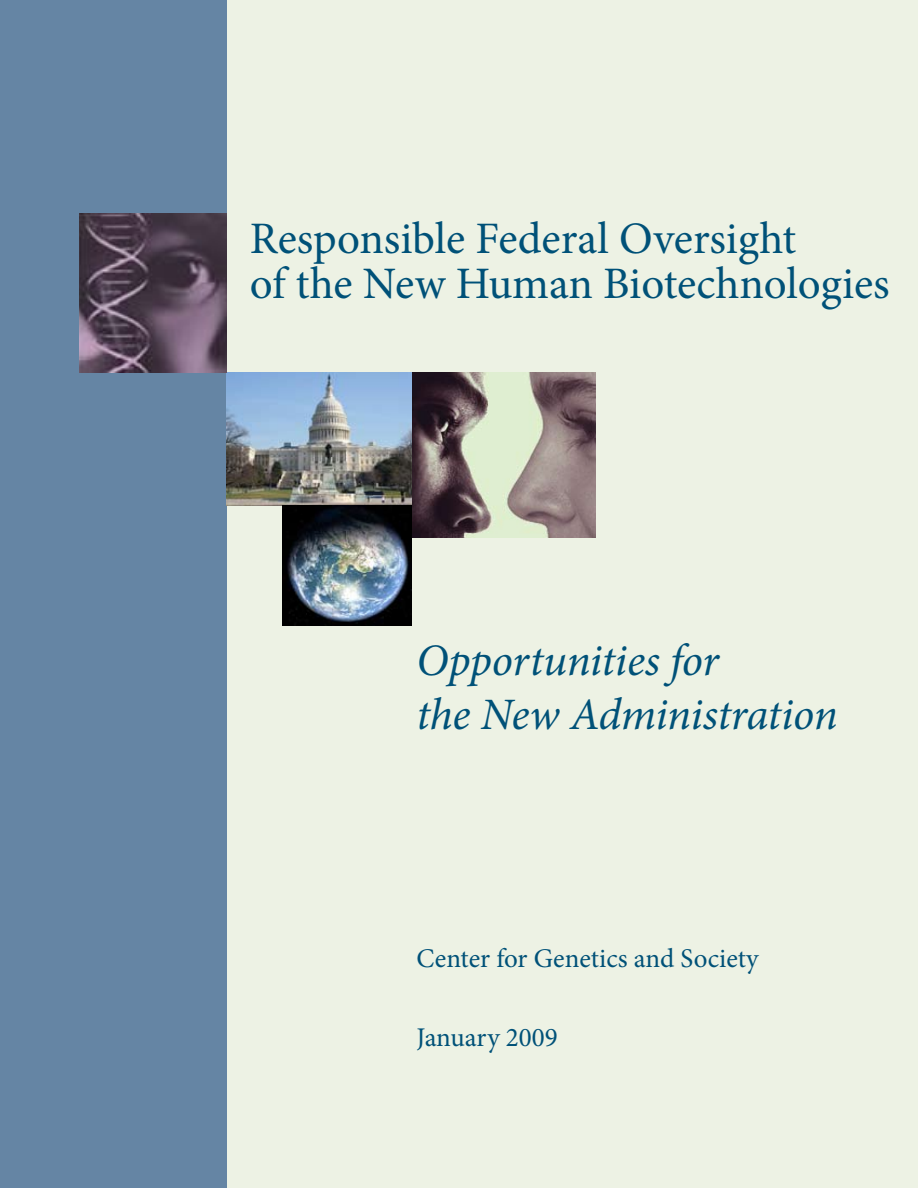
<style>
.page{position:relative;width:918px;height:1188px;background:#fff}
.page>*{position:absolute;margin:0;border:0;box-sizing:border-box;transform-origin:0 0}
.t1{font:45px/45px "Minion Pro";color:#005178}
.t2{font:italic 45px/54px "Minion Pro";letter-spacing:-.01em;color:#005178}
.t3{font:27px "Minion Pro";color:#005178}
</style>
<div class="page">
<div style="left:199px;top:0;width:719px;height:1188px;background:#edf2e4"></div>
<div style="left:0;top:0;width:226px;height:1188px;background:#6585a4"></div>
<img style="left:411px;top:372px;width:184px;height:166px">
<img style="left:226px;top:372px;width:186px;height:134px">
<img style="left:80px;top:214px;width:146px;height:158px">
<img style="left:282px;top:505px;width:129px;height:120px">
<p class="t1" style="left:250px;top:217px;width:642px">Responsible Federal Oversight<br>of the New Human Biotechnologies</p>
<p class="t2" style="left:417px;top:634px;width:423px">Opportunities for<br>the New Administration</p>
<p class="t3" style="left:417px;top:940px;width:344px">Center for Genetics and Society</p>
<p class="t3" style="left:417px;top:1019px;width:143px">January 2009</p>
</div>
